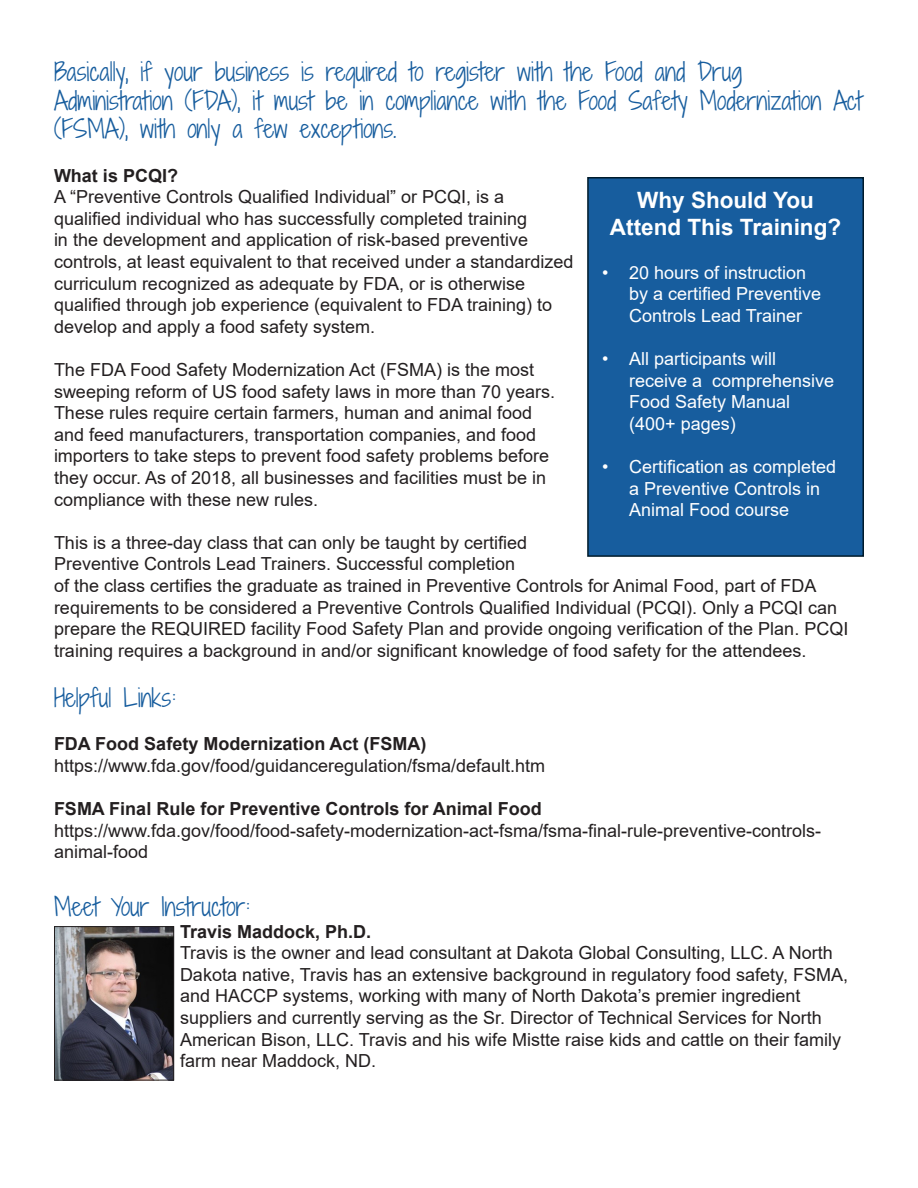
<style>
.page{position:relative;width:918px;height:1188px;background:#fff}
.page>*{position:absolute;margin:0;border:0;box-sizing:border-box;transform-origin:0 0}
.t1{font:300 24px/28.8px "Shadows Into";color:#175d9e}
.t2{font:700 22.5px "Arial";color:#fff}
.t3{font:18px/21.6px "Arial";color:#231f20}
.t4{font:18px/21.6px "Arial";color:#fff}
.t5{font:700 18px "Arial";color:#231f20}
.s1{font-weight:700}
</style>
<div class="page">
<div style="left:588px;top:178px;width:275px;height:378px;background:#175d9e"></div>
<div style="left:587px;top:177px;width:277px;height:380px;border:2px solid #001b2b"></div>
<img style="left:56px;top:928px;width:116px;height:151px">
<div style="left:54px;top:926px;width:120px;height:155px;border:1px solid #231f20"></div>
<p class="t1" style="left:54px;top:57px;width:810px">Basically, if your business is required to register with the Food and Drug<br>Administration (FDA), it must be in compliance with the Food Safety Modernization Act (FSMA), with only a few exceptions.</p>
<p class="t5" style="left:54px;top:163px;width:126px">What is PCQI?</p>
<p class="t3" style="left:54px;top:186px;width:521px">A “Preventive Controls Qualified Individual” or PCQI, is a qualified individual who has successfully completed training<br>in the development and application of risk-based preventive controls, at least equivalent to that received under a standardized curriculum recognized as adequate by FDA, or is otherwise qualified through job experience (equivalent to FDA training) to develop and apply a food safety system.</p>
<p class="t3" style="left:54px;top:359px;width:503px">The FDA Food Safety Modernization Act (FSMA) is the most sweeping reform of US food safety laws in more than 70 years.<br>These rules require certain farmers, human and animal food and feed manufacturers, transportation companies, and food importers to take steps to prevent food safety problems before they occur. As of 2018, all businesses and facilities must be in compliance with these new rules.</p>
<p class="t3" style="left:54px;top:532px;width:796px">This is a three-day class that can only be taught by certified<br>Preventive Controls Lead Trainers. Successful completion<br>of the class certifies the graduate as trained in Preventive Controls for Animal Food, part of FDA requirements to be considered a Preventive Controls Qualified Individual (PCQI). Only a PCQI can prepare the REQUIRED facility Food Safety Plan and provide ongoing verification of the Plan. PCQI training requires a background in and/or significant knowledge of food safety for the attendees.</p>
<p class="t1" style="left:54px;top:683px;width:123px">Helpful Links:</p>
<p class="t5" style="left:54px;top:731px;width:374px">FDA Food Safety Modernization Act (FSMA)</p>
<p class="t3" style="left:54px;top:755px;width:493px">https://www.fda.gov/food/guidanceregulation/fsma/default.htm</p>
<p class="t3" style="left:54px;top:798px;width:769px"><span class="s1">FSMA Final Rule for Preventive Controls for Animal Food </span>https://www.fda.gov/food/food-safety-modernization-act-fsma/fsma-final-rule-preventive-controls&shy;animal-food</p>
<p class="t1" style="left:54px;top:892px;width:198px">Meet Your Instructor:</p>
<p class="t5" style="left:180px;top:919px;width:193px">Travis Maddock, Ph.D.</p>
<p class="t3" style="left:180px;top:942px;width:670px">Travis is the owner and lead consultant at Dakota Global Consulting, LLC. A North Dakota native, Travis has an extensive background in regulatory food safety, FSMA, and HACCP systems, working with many of North Dakota’s premier ingredient suppliers and currently serving as the Sr. Director of Technical Services for North American Bison, LLC. Travis and his wife Mistte raise kids and cattle on their family farm near Maddock, ND.</p>
<p class="t2" style="left:637px;top:185px;width:178px">Why Should You</p>
<p class="t2" style="left:610px;top:212px;width:233px">Attend This Training?</p>
<p class="t4" style="left:629px;top:261px;width:194px;text-indent:-27px">• 20 hours of instruction by a certified Preventive<br>Controls Lead Trainer</p>
<p class="t4" style="left:629px;top:348px;width:207px;text-indent:-27px">• All participants will receive a comprehensive<br>Food Safety Manual (400+ pages)</p>
<p class="t4" style="left:629px;top:456px;width:209px;text-indent:-27px">• Certification as completed a Preventive Controls in<br>Animal Food course</p>
</div>
